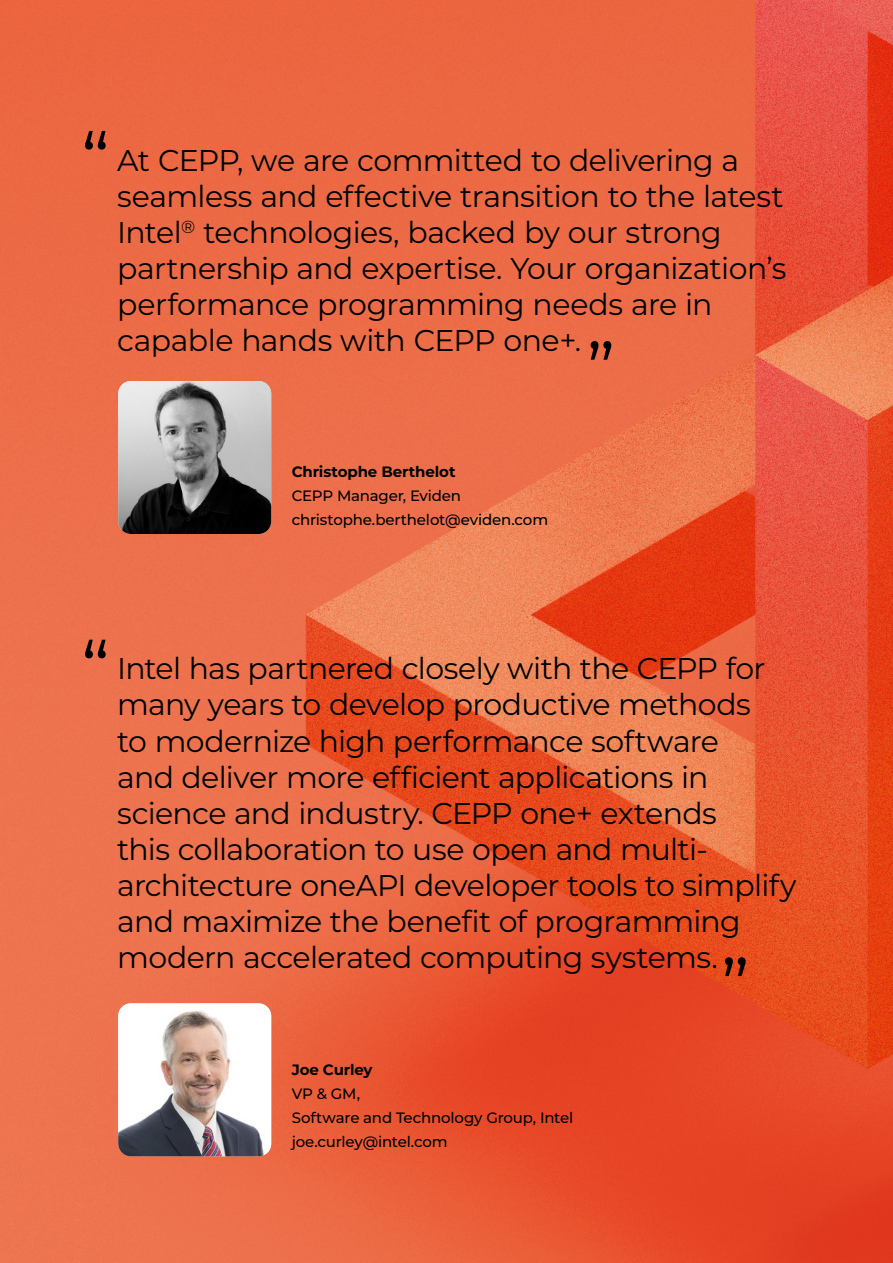
<style>
.page{position:relative;width:893px;height:1263px;background:#fff}
.page>*{position:absolute;margin:0;border:0;box-sizing:border-box;transform-origin:0 0}
.t1{font:30px/36px "Montserrat";letter-spacing:-.02em;color:#000}
.t2{font:500 15px/24px "Montserrat";letter-spacing:-.015em;color:#000}
.t3{font:700 15px "Montserrat";letter-spacing:-.01em;color:#000}
</style>
<div class="page">
<img style="left:0;top:0;width:893px;height:1263px">
<svg style="left:85px;top:131px;width:21px;height:19px"></svg>
<svg style="left:591px;top:341px;width:20px;height:19px"></svg>
<svg style="left:85px;top:640px;width:21px;height:18px"></svg>
<svg style="left:725px;top:957px;width:21px;height:19px"></svg>
<img style="left:118px;top:381px;width:153px;height:153px">
<img style="left:118px;top:1003px;width:153px;height:153px">
<p class="t1" style="left:117px;top:141px;width:671px">At CEPP, we are committed to delivering a seamless and effective transition to the latest Intel<sup>®</sup> technologies, backed by our strong partnership and expertise. Your organization’s performance programming needs are in capable hands with CEPP one+.</p>
<p class="t3" style="left:292px;top:461px;width:165px">Christophe Berthelot</p>
<p class="t2" style="left:292px;top:483px;width:258px">CEPP Manager, Eviden christophe.berthelot@eviden.com</p>
<p class="t1" style="left:117px;top:650px;width:681px">Intel has partnered closely with the CEPP for many years to develop productive methods<br>to modernize high performance software<br>and deliver more efficient applications in science and industry. CEPP one+ extends<br>this collaboration to use open and multi&shy;architecture oneAPI developer tools to simplify and maximize the benefit of programming modern accelerated computing systems.</p>
<p class="t3" style="left:292px;top:1060px;width:82px">Joe Curley</p>
<p class="t2" style="left:292px;top:1081px;width:283px">VP &amp; GM,<br>Software and Technology Group, Intel joe.curley@intel.com</p>
</div>
